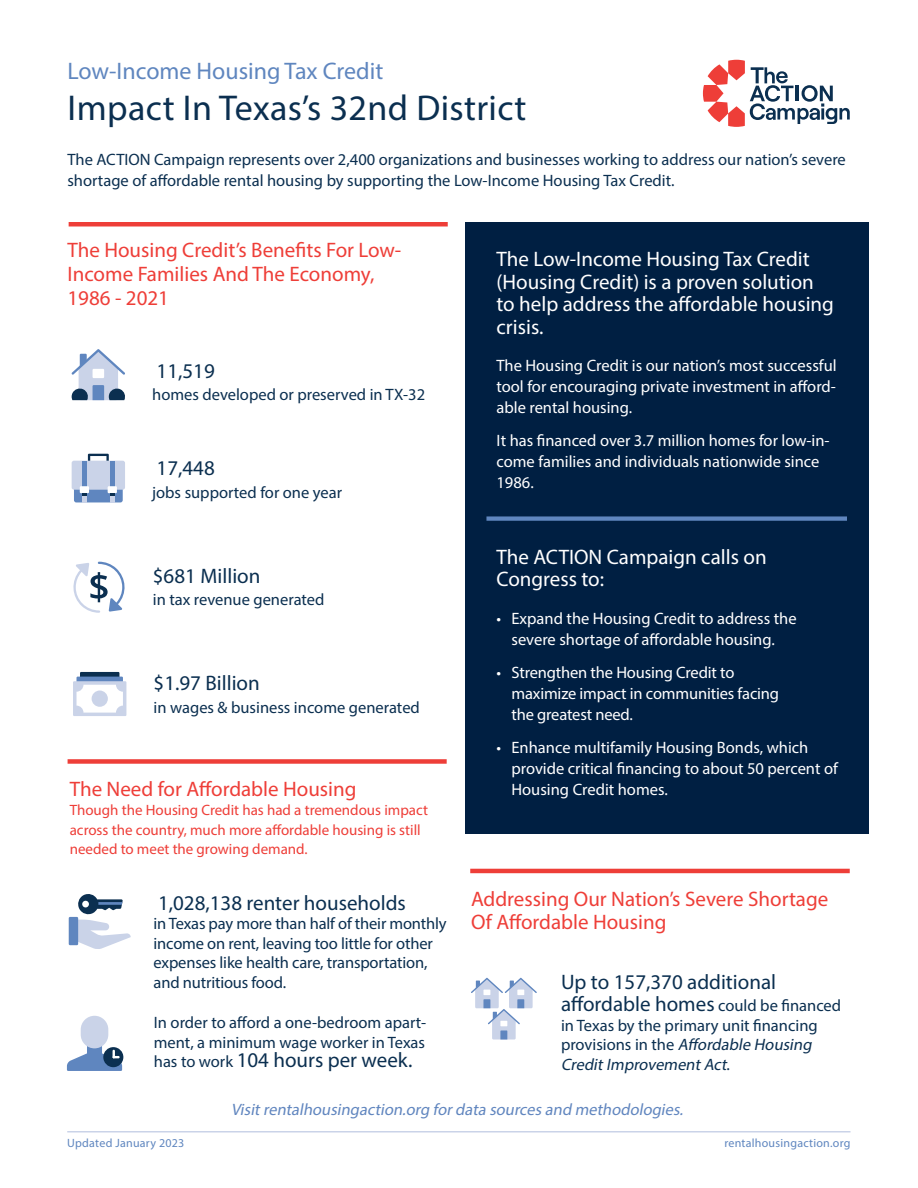
<style>
.page{position:relative;width:918px;height:1188px;background:#fff}
.page>*{position:absolute;margin:0;border:0;box-sizing:border-box;transform-origin:0 0}
.t1{font:36px "Myriad Pro";letter-spacing:.01em;color:#0b2f50}
.Subheader{font:24px "Myriad Pro";color:#5f86bf}
.Section_Header{font:21px/24px "Myriad Pro";color:#ee3e38}
.Body_Copy{font:21px/22.5px "Myriad Pro";color:#0b2f50}
.Section_Header-2{font:21px/22.5px "Myriad Pro";color:#fff}
.Body_Copy-2{font:16.5px/19.5px "Myriad Pro";color:#0b2f50}
.Body_Copy-3{font:16.5px/21px "Myriad Pro";color:#fff}
.Body_Copy-4{font:italic 16.5px "Myriad Pro";color:#6186bf}
.Body_Copy-5{font:15px/19.5px "Myriad Pro";color:#ee3e38}
.t2{font:12px "Myriad Pro";letter-spacing:.02em;color:#5f86bf}
.s1{font-size:16.5px}
.s2{font-style:italic}
</style>
<div class="page">
<hr style="left:67px;top:1131px;width:784px;height:1px;background:#cad3e8">
<div style="left:465px;top:222px;width:403px;height:612px;background:#001f42"></div>
<hr style="left:69px;top:222px;width:379px;height:4px;background:#ee3e38">
<div style="left:68px;top:759px;width:379px;height:5px;background:#ee3e38"></div>
<hr style="left:470px;top:869px;width:380px;height:4px;background:#ee3e38">
<svg style="left:72px;top:349px;width:53px;height:51px"></svg>
<div style="left:74px;top:487px;width:49px;height:15px;background:#5f86bf;border-radius:2px"></div>
<svg style="left:88px;top:454px;width:21px;height:7px"></svg>
<div style="left:72px;top:461px;width:53px;height:29px;background:#cad3e8;border-radius:2px"></div>
<div style="left:82px;top:461px;width:5px;height:26px;background:#5f86bf"></div>
<div style="left:110px;top:461px;width:5px;height:26px;background:#5f86bf"></div>
<div style="left:110px;top:492px;width:5px;height:10px;background:#cad3e8"></div>
<div style="left:82px;top:492px;width:5px;height:10px;background:#cad3e8"></div>
<div style="left:80px;top:486px;width:9px;height:7px;background:#fff"></div>
<div style="left:108px;top:486px;width:9px;height:7px;background:#fff"></div>
<svg style="left:82px;top:493px;width:5px;height:3px"></svg>
<svg style="left:110px;top:493px;width:5px;height:3px"></svg>
<svg style="left:80px;top:672px;width:39px;height:20px"></svg>
<div style="left:77px;top:677px;width:46px;height:15px;background:#5f86bf"></div>
<div style="left:73px;top:681px;width:53px;height:35px;background:#cad3e8"></div>
<div style="left:77px;top:685px;width:46px;height:28px;background:#fff;border-radius:7px"></div>
<div style="left:92px;top:691px;width:16px;height:16px;background:#cad3e8;border-radius:50%"></div>
<svg style="left:73px;top:562px;width:52px;height:51px"></svg>
<div style="left:486px;top:516px;width:361px;height:5px;background:#5f86bf"></div>
<div style="left:69px;top:917px;width:9px;height:28px;background:#5f86bf"></div>
<svg style="left:71px;top:894px;width:60px;height:55px"></svg>
<div style="left:81px;top:1016px;width:27px;height:32px;background:#cad3e8;border-radius:14px"></div>
<div style="left:103px;top:1047px;width:20px;height:20px;background:#0b2f50;border-radius:50%"></div>
<svg style="left:67px;top:1041px;width:55px;height:30px"></svg>
<svg style="left:471px;top:978px;width:66px;height:62px"></svg>
<svg style="left:703px;top:60px;width:147px;height:67px"></svg>
<p class="Subheader" style="left:68px;top:56px;width:317px">Low-Income Housing Tax Credit</p>
<p class="t1" style="left:68px;top:85px;width:460px">Impact In Texas’s 32nd District</p>
<p class="Body_Copy-2" style="left:67px;top:149px;width:780px;line-height:21px">The ACTION Campaign represents over 2,400 organizations and businesses working to address our nation’s severe shortage of affordable rental housing by supporting the Low-Income Housing Tax Credit.</p>
<p class="Section_Header" style="left:68px;top:238px;width:335px">The Housing Credit’s Benefits For Low-<br>Income Families And The Economy,<br>1986 - 2021</p>
<p class="Body_Copy" style="left:157px;top:359px;width:60px">11,519</p>
<p class="Body_Copy-2" style="left:152px;top:385px;width:275px">homes developed or preserved in TX-32</p>
<p class="Body_Copy" style="left:157px;top:457px;width:60px">17,448</p>
<p class="Body_Copy-2" style="left:152px;top:482px;width:191px">jobs supported for one year</p>
<p class="Body_Copy" style="left:153px;top:564px;width:109px">$681 Million</p>
<p class="Body_Copy-2" style="left:153px;top:590px;width:173px">in tax revenue generated</p>
<p class="Body_Copy" style="left:154px;top:671px;width:108px">$1.97 Billion</p>
<p class="Body_Copy-2" style="left:154px;top:697px;width:268px">in wages &amp; business income generated</p>
<p class="Section_Header" style="left:70px;top:776px;width:288px">The Need for Affordable Housing</p>
<p class="Body_Copy-5" style="left:70px;top:800px;width:360px">Though the Housing Credit has had a tremendous impact across the country, much more affordable housing is still needed to meet the growing demand.</p>
<p class="Body_Copy" style="left:158px;top:891px;width:249px">1,028,138 renter households</p>
<p class="Body_Copy-2" style="left:154px;top:914px;width:295px">in Texas pay more than half of their monthly income on rent, leaving too little for other expenses like health care, transportation, and nutritious food.</p>
<p class="Body_Copy-2" style="left:154px;top:1013px;width:274px">In order to afford a one-bedroom apart&shy;ment, a minimum wage worker in Texas</p>
<p class="Body_Copy" style="left:154px;top:1049px;width:260px"><span class="s1">has to work</span> 104 hours per week.</p>
<p class="Section_Header-2" style="left:496px;top:248px;width:339px">The Low-Income Housing Tax Credit (Housing Credit) is a proven solution to help address the affordable housing crisis.</p>
<p class="Body_Copy-3" style="left:496px;top:355px;width:342px;text-align:justify">The Housing Credit is our nation’s most successful tool for encouraging private investment in afford&shy;able rental housing.</p>
<p class="Body_Copy-3" style="left:496px;top:430px;width:335px">It has financed over 3.7 million homes for low-in&shy;come families and individuals nationwide since<br>1986.</p>
<p class="Section_Header-2" style="left:496px;top:545px;width:272px">The ACTION Campaign calls on<br>Congress to:</p>
<p class="Body_Copy-3" style="left:496px;top:608px;width:302px;text-align:center">• Expand the Housing Credit to address the severe shortage of affordable housing.</p>
<p class="Body_Copy-3" style="left:512px;top:662px;width:269px;text-indent:-15px">• Strengthen the Housing Credit to maximize impact in communities facing the greatest need.</p>
<p class="Body_Copy-3" style="left:512px;top:737px;width:328px;text-indent:-15px">• Enhance multifamily Housing Bonds, which provide critical financing to about 50 percent of<br>Housing Credit homes.</p>
<p class="Section_Header" style="left:471px;top:887px;width:359px;line-height:22.5px">Addressing Our Nation’s Severe Shortage<br>Of Affordable Housing</p>
<p class="Body_Copy" style="left:561px;top:970px;width:282px">Up to 157,370 additional affordable homes <span class="s1">could be financed</span></p>
<p class="Body_Copy-2" style="left:561px;top:1015px;width:258px">in Texas by the primary unit financing p rov i s i o n s i n t h e <span class="s2">Affordable Housing<br>CreditImprovementAct</span>.</p>
<p class="Body_Copy-4" style="left:231px;top:1099px;width:457px">Visitrentalhousingaction.org fordata sources and methodologies.</p>
<p class="t2" style="left:67px;top:1135px;width:119px">Updated January 2023</p>
<p class="t2" style="left:724px;top:1136px;width:128px">rentalhousingaction.org</p>
</div>
